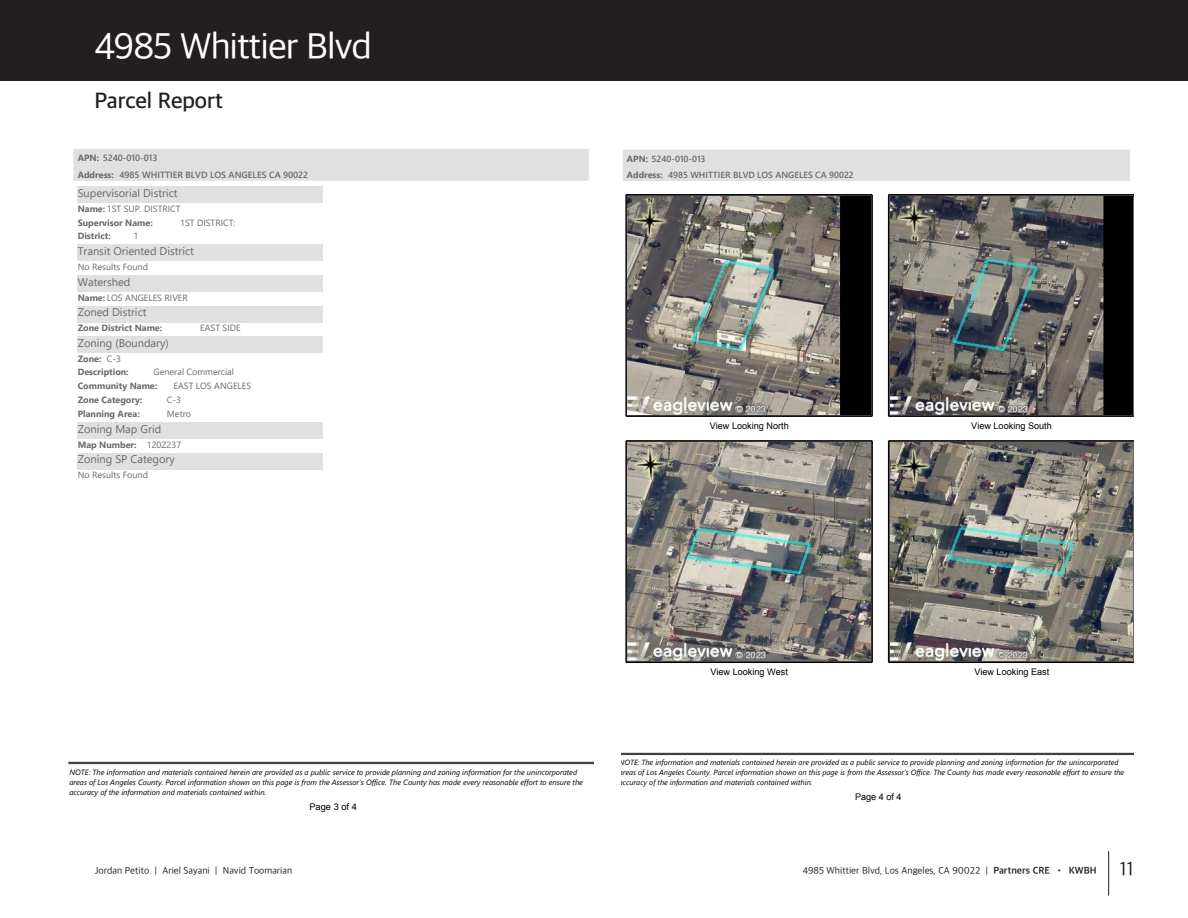
<style>
.page{position:relative;width:1188px;height:918px;background:#fff}
.page>*{position:absolute;margin:0;border:0;box-sizing:border-box;transform-origin:0 0}
.t1{font:37.5px "Apple SD Gothic Neo";letter-spacing:-.03em;color:#fff}
.t2{font:600 22.5px "Apple SD Gothic Neo";letter-spacing:-.005em;color:#231f20}
.t3{font:11.1px "Segoe UI";color:#696969}
.t4{font:9.75px "Apple SD Gothic Neo";color:#231f20}
.t5{font:9.3px "Arial";color:#000}
.t6{font:9.15px "Arial";color:#000}
.t7{font:700 9px/13.8px "Segoe UI";color:#696969}
.t8{font:9px/13.8px "Segoe UI";color:#696969}
.t9{font:9px/16.6px "Segoe UI Semibold";color:#696969}
.t10{font:8.85px/16.4px "Segoe UI Semibold";color:#696969}
.t11{font:700 8.85px "Segoe UI";color:#696969}
.t12{font:italic 7.65px/10.2px "Segoe UI";color:#000}
.t13{font:italic 7.5px/10.1px "Segoe UI";color:#000}
.s1{font-family:"Segoe UI";font-weight:700}
.s2{font-weight:400}
.s3{font-weight:700}
.s4{font-size:19.5px}
</style>
<div class="page">
<div style="left:0;top:0;width:1188px;height:81px;background:#231f20"></div>
<hr style="left:1108px;top:851px;width:1px;height:45px;background:#231f20">
<div style="left:73px;top:148px;width:516px;height:33px;background:#e0e0e0"></div>
<div style="left:73px;top:148px;width:516px;height:33px;border:1px solid #fff"></div>
<div style="left:77px;top:186px;width:246px;height:17px;background:#e0e0e0"></div>
<div style="left:77px;top:245px;width:246px;height:16px;background:#e0e0e0"></div>
<div style="left:77px;top:275px;width:246px;height:17px;background:#e0e0e0"></div>
<div style="left:77px;top:306px;width:246px;height:16px;background:#e0e0e0"></div>
<div style="left:77px;top:336px;width:246px;height:17px;background:#e0e0e0"></div>
<div style="left:77px;top:422px;width:246px;height:17px;background:#e0e0e0"></div>
<div style="left:77px;top:453px;width:246px;height:16px;background:#e0e0e0"></div>
<hr style="left:68px;top:762px;width:526px;height:2px;background:#404040">
<div style="left:622px;top:149px;width:508px;height:33px;background:#e0e0e0"></div>
<div style="left:622px;top:149px;width:509px;height:33px;border:1px solid #fff"></div>
<div style="left:626px;top:195px;width:246px;height:221px;border:2px solid #696969"></div>
<img style="left:628px;top:197px;width:242px;height:217px">
<hr style="left:626px;top:194px;width:246px;height:1px;background:#000">
<hr style="left:625px;top:195px;width:2px;height:221px;background:#000">
<hr style="left:626px;top:416px;width:246px;height:1px;background:#000">
<hr style="left:872px;top:195px;width:1px;height:221px;background:#000">
<div style="left:889px;top:195px;width:245px;height:221px;border:2px solid #696969"></div>
<img style="left:890px;top:197px;width:243px;height:217px">
<hr style="left:889px;top:194px;width:245px;height:1px;background:#000">
<hr style="left:888px;top:195px;width:1px;height:221px;background:#000">
<hr style="left:889px;top:416px;width:245px;height:1px;background:#000">
<hr style="left:1134px;top:195px;width:1px;height:221px;background:#000">
<img style="left:890px;top:443px;width:243px;height:218px">
<hr style="left:889px;top:440px;width:245px;height:2px;background:#000">
<hr style="left:888px;top:441px;width:1px;height:221px;background:#000">
<hr style="left:889px;top:662px;width:245px;height:1px;background:#000">
<hr style="left:1134px;top:441px;width:1px;height:221px;background:#000">
<div style="left:626px;top:441px;width:246px;height:221px;border:2px solid #696969"></div>
<img style="left:628px;top:443px;width:242px;height:218px">
<hr style="left:626px;top:440px;width:246px;height:2px;background:#000">
<hr style="left:625px;top:441px;width:2px;height:221px;background:#000">
<hr style="left:626px;top:662px;width:246px;height:1px;background:#000">
<hr style="left:872px;top:441px;width:1px;height:221px;background:#000">
<hr style="left:621px;top:753px;width:513px;height:2px;background:#404040">
<h1 class="t1" style="left:94px;top:26px;width:279px">4985 Whittier Blvd</h1>
<p class="t2" style="left:94px;top:89px;width:130px">Parcel Report</p>
<p class="t9" style="left:119px;top:149px;width:190px;text-indent:-42px"><span class="s1">APN:</span> 5240-010-013<br>4985 WHITTIER BLVD LOS ANGELES CA 90022</p>
<p class="t7" style="left:78px;top:167px;width:38px">Address:</p>
<p class="t3" style="left:78px;top:182px;width:101px">Supervisorial District</p>
<p class="t7" style="left:78px;top:201px;width:104px">Name: <span class="s2">1ST SUP. DISTRICT<br></span>Supervisor Name:</p>
<p class="t8" style="left:180px;top:215px;width:57px">1ST DISTRICT:</p>
<p class="t7" style="left:78px;top:229px;width:35px">District:</p>
<p class="t8" style="left:134px;top:229px;width:6px">1</p>
<p class="t3" style="left:78px;top:241px;width:118px">Transit Oriented District</p>
<p class="t8" style="left:78px;top:259px;width:72px">No Results Found</p>
<p class="t3" style="left:78px;top:271px;width:54px">Watershed</p>
<p class="t8" style="left:78px;top:290px;width:112px"><span class="s3">Name:</span> LOS ANGELES RIVER</p>
<p class="t3" style="left:78px;top:302px;width:70px">Zoned District</p>
<p class="t7" style="left:78px;top:320px;width:86px">Zone District Name:</p>
<p class="t8" style="left:200px;top:320px;width:42px">EAST SIDE</p>
<p class="t3" style="left:78px;top:332px;width:93px">Zoning (Boundary)</p>
<p class="t7" style="left:78px;top:351px;width:53px">Zone: <span class="s2">C-3<br></span>Description:</p>
<p class="t8" style="left:78px;top:365px;width:158px;text-indent:76px">General Commercial<br><span class="s3">Community Name:</span></p>
<p class="t8" style="left:174px;top:378px;width:79px">EAST LOS ANGELES</p>
<p class="t7" style="left:78px;top:392px;width:66px">Zone Category:</p>
<p class="t8" style="left:167px;top:392px;width:16px">C-3</p>
<p class="t7" style="left:78px;top:406px;width:64px">Planning Area:</p>
<p class="t8" style="left:167px;top:406px;width:26px">Metro</p>
<p class="t3" style="left:78px;top:418px;width:85px">Zoning Map Grid</p>
<p class="t7" style="left:78px;top:437px;width:105px">Map Number: <span class="s2">120Z237</span></p>
<p class="t3" style="left:78px;top:449px;width:99px">Zoning SP Category</p>
<p class="t8" style="left:78px;top:467px;width:72px">No Results Found</p>
<p class="t10" style="left:668px;top:150px;width:187px;text-indent:-41px"><span class="s1">APN:</span> 5240-010-013<br>4985 WHITTIER BLVD LOS ANGELES CA 90022</p>
<p class="t11" style="left:627px;top:166px;width:37px">Address:</p>
<p class="t6" style="left:710px;top:420px;width:80px">View Looking North</p>
<p class="t6" style="left:971px;top:420px;width:82px">View Looking South</p>
<p class="t12" style="left:69px;top:766px;width:515px">NOTE: The information and materials contained herein are provided as a public service to provide planning and zoning information for the unincorporated areas of Los Angeles County. Parcel information shown on this page is from the Assessor's Office. The County has made every reasonable effort to ensure the accuracy of the information and materials contained within.</p>
<p class="t5" style="left:309px;top:800px;width:49px">Page 3 of 4</p>
<p class="t6" style="left:711px;top:666px;width:79px">View Looking West</p>
<p class="t6" style="left:974px;top:666px;width:76px">View Looking East</p>
<p class="t13" style="left:619px;top:757px;width:507px">NOTE: The information and materials contained herein are provided as a public service to provide planning and zoning information for the unincorporated areas of Los Angeles County. Parcel information shown on this page is from the Assessor's Office. The County has made every reasonable effort to ensure the accuracy of the information and materials contained within.</p>
<p class="t6" style="left:855px;top:791px;width:48px">Page 4 of 4</p>
<p class="t4" style="left:94px;top:865px;width:199px">Jordan Petito | Ariel Sayani | Navid Toomarian</p>
<p class="t4" style="left:803px;top:865px;width:332px">4985 Whittier Blvd, Los Angeles, CA 90022 | <span class="s3">Partners CRE • KWBH</span> <span class="s4">11</span></p>
</div>
